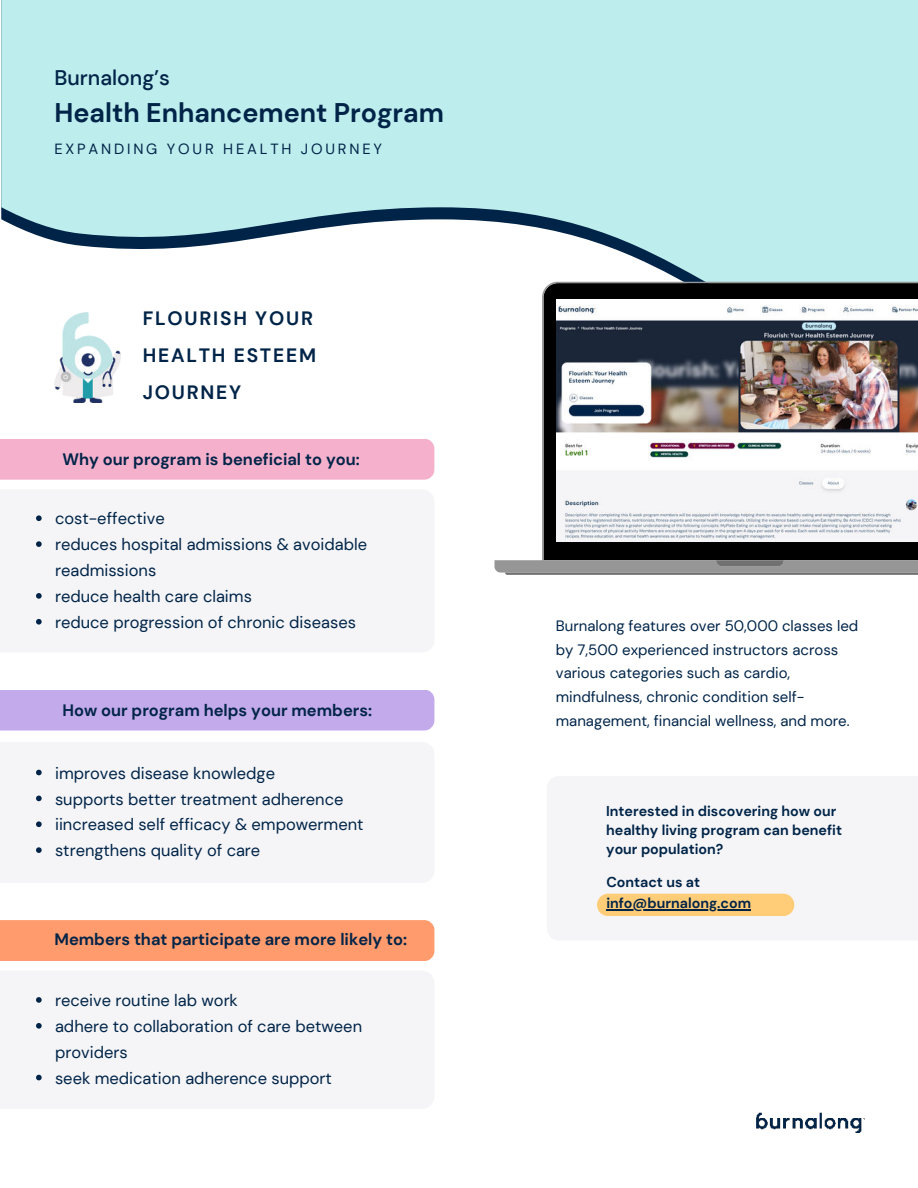
<style>
.page{position:relative;width:918px;height:1188px;background:#fff}
.page>*{position:absolute;margin:0;border:0;box-sizing:border-box;transform-origin:0 0}
.t1{font:700 26.85px "DM Sans";color:#002448}
.t2{font:500 21.15px "DM Sans";color:#002448}
.t3{font:700 19.35px/37.2px "DM Sans";letter-spacing:.09em;color:#002448}
.t4{font:16.5px/25.8px "DM Sans";color:#002448}
.t5{font:700 16.5px "DM Sans";color:#002448}
.t6{font:15px/23.7px "DM Sans";color:#002448}
.t7{font:14.7px "DM Sans";letter-spacing:.19em;color:#002448}
.t8{font:700 14.25px/19.2px "DM Sans";color:#002448}
</style>
<div class="page">
<div style="left:0;top:439px;width:434px;height:41px;background:#f5b0cc"></div>
<div style="left:0;top:920px;width:434px;height:41px;background:#ff9b6c"></div>
<div style="left:0;top:690px;width:434px;height:41px;background:#c3aaeb"></div>
<svg style="left:1px;top:0;width:917px;height:282px;background:#bfe8e9"></svg>
<img style="left:757px;top:1112px;width:108px;height:21px">
<div style="left:597px;top:894px;width:197px;height:22px;background:#ffcc78;border-radius:11px"></div>
<svg style="left:495px;top:282px;width:423px;height:291px"></svg>
<svg style="left:716px;top:560px;width:68px;height:6px"></svg>
<svg style="left:505px;top:573px;width:413px;height:2px"></svg>
<img style="left:556px;top:299px;width:362px;height:243px">
<img style="left:54px;top:312px;width:67px;height:90px">
<hr style="left:606px;top:909px;width:145px;height:2px;background:#002448">
<svg style="left:36px;top:515px;width:6px;height:6px"></svg>
<svg style="left:36px;top:541px;width:6px;height:6px"></svg>
<svg style="left:36px;top:593px;width:6px;height:6px"></svg>
<svg style="left:36px;top:619px;width:6px;height:6px"></svg>
<svg style="left:36px;top:997px;width:6px;height:6px"></svg>
<svg style="left:36px;top:1023px;width:6px;height:6px"></svg>
<svg style="left:36px;top:1075px;width:6px;height:5px"></svg>
<svg style="left:36px;top:770px;width:6px;height:5px"></svg>
<svg style="left:36px;top:796px;width:6px;height:5px"></svg>
<svg style="left:36px;top:821px;width:6px;height:6px"></svg>
<svg style="left:36px;top:847px;width:6px;height:6px"></svg>
<p class="t2" style="left:54px;top:65px;width:117px">Burnalong’s</p>
<h1 class="t1" style="left:54px;top:96px;width:391px">Health Enhancement Program</h1>
<p class="t7" style="left:54px;top:139px;width:329px">EXPANDING YOUR HEALTH JOURNEY</p>
<p class="t3" style="left:143px;top:300px;width:175px">FLOURISH YOUR<br>HEALTH ESTEEM<br>JOURNEY</p>
<p class="t5" style="left:62px;top:449px;width:299px">Why our program is beneficial to you:</p>
<p class="t4" style="left:55px;top:506px;width:314px">cost-effective<br>reduces hospital admissions &amp; avoidable readmissions<br>reduce health care claims<br>reduce progression of chronic diseases</p>
<p class="t5" style="left:62px;top:700px;width:311px">How our program helps your members:</p>
<p class="t4" style="left:55px;top:760px;width:310px">improves disease knowledge<br>supports better treatment adherence iincreased self efficacy &amp; empowerment strengthens quality of care</p>
<p class="t5" style="left:54px;top:929px;width:354px">Members that participate are more likely to:</p>
<p class="t4" style="left:55px;top:987px;width:309px">receive routine lab work<br>adhere to collaboration of care between providers<br>seek medication adherence support</p>
<p class="t6" style="left:556px;top:614px;width:304px">Burnalong features over 50,000 classes led by 7,500 experienced instructors across various categories such as cardio, mindfulness, chronic condition self&shy;management, financial wellness, and more.</p>
<p class="t8" style="left:606px;top:802px;width:237px">Interested in discovering how our healthy living program can benefit your population?</p>
<p class="t8" style="left:606px;top:871px;width:146px;line-height:21.3px">Contact us at info@burnalong.com</p>
</div>
